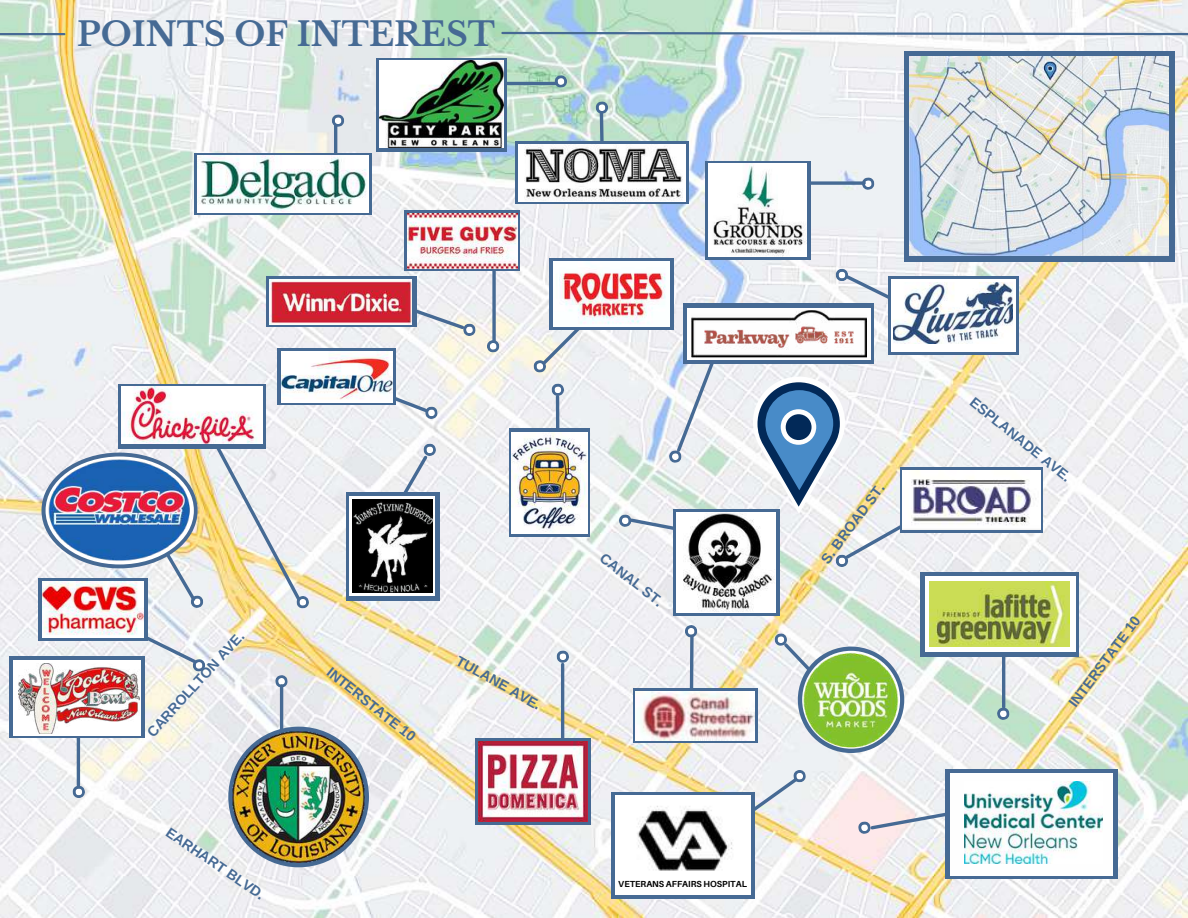
<style>
.page{position:relative;width:1188px;height:918px;background:#fff}
.page>*{position:absolute;margin:0;border:0;box-sizing:border-box;transform-origin:0 0}
.t1{font:700 32.85px "Libre Baskerville";color:#466a94}
.t2{font:700 14.25px "Arimo";color:#466a94}
.t3{font:700 8.85px "Aileron";color:#000}
</style>
<div class="page">
<img style="left:0;top:0;width:1188px;height:918px">
<hr style="left:0;top:33px;width:64px;height:2px;background:#466a94">
<svg style="left:500px;top:31px;width:688px;height:5px;background:#9bb1c2"></svg>
<svg style="left:997px;top:707px;width:13px;height:13px"></svg>
<svg style="left:72px;top:785px;width:13px;height:14px"></svg>
<svg style="left:556px;top:650px;width:14px;height:13px"></svg>
<svg style="left:486px;top:340px;width:14px;height:13px"></svg>
<svg style="left:861px;top:177px;width:14px;height:13px"></svg>
<svg style="left:331px;top:114px;width:14px;height:13px"></svg>
<svg style="left:554px;top:75px;width:14px;height:13px"></svg>
<svg style="left:551px;top:383px;width:14px;height:45px"></svg>
<svg style="left:509px;top:428px;width:81px;height:109px"></svg>
<img style="left:512px;top:432px;width:75px;height:101px">
<hr style="left:1002px;top:592px;width:3px;height:115px;background:#466a94">
<div style="left:921px;top:573px;width:158px;height:84px;background:#466a94"></div>
<svg style="left:925px;top:576px;width:150px;height:76px;background:#f6f9e3"></svg>
<img style="left:930px;top:582px;width:139px;height:64px">
<svg style="left:684px;top:625px;width:14px;height:64px"></svg>
<svg style="left:633px;top:689px;width:124px;height:54px"></svg>
<img style="left:636px;top:692px;width:119px;height:48px">
<svg style="left:774px;top:633px;width:92px;height:96px"></svg>
<div style="left:798px;top:647px;width:106px;height:106px;background:#466a94;border-radius:50%"></div>
<img style="left:801px;top:652px;width:101px;height:97px">
<svg style="left:858px;top:799px;width:87px;height:35px"></svg>
<div style="left:945px;top:769px;width:173px;height:110px;background:#466a94"></div>
<div style="left:950px;top:773px;width:163px;height:102px;background:#fefefe"></div>
<img style="left:964px;top:782px;width:139px;height:82px">
<hr style="left:561px;top:664px;width:3px;height:144px;background:#466a94">
<div style="left:475px;top:738px;width:116px;height:87px;background:linear-gradient(to right,#466a94,#466a94)"></div>
<img style="left:478px;top:742px;width:110px;height:79px">
<svg style="left:662px;top:769px;width:144px;height:108px"></svg>
<div style="left:611px;top:792px;width:144px;height:106px;background:#466a94"></div>
<div style="left:615px;top:795px;width:136px;height:100px;background:#fefefe"></div>
<img style="left:637px;top:806px;width:95px;height:65px">
<svg style="left:358px;top:288px;width:118px;height:49px"></svg>
<svg style="left:266px;top:276px;width:151px;height:51px"></svg>
<img style="left:270px;top:280px;width:142px;height:44px">
<div style="left:278px;top:348px;width:118px;height:57px;background:linear-gradient(to right,#466a94,#466a94)"></div>
<img style="left:281px;top:352px;width:112px;height:11px">
<img style="left:22px;top:457px;width:25px;height:106px">
<img style="left:47px;top:363px;width:391px;height:325px">
<div style="left:38px;top:578px;width:110px;height:63px;background:#466a94"></div>
<img style="left:43px;top:581px;width:100px;height:57px">
<hr style="left:77px;top:676px;width:3px;height:109px;background:#466a94">
<svg style="left:10px;top:657px;width:135px;height:81px"></svg>
<div style="left:14px;top:660px;width:127px;height:75px;background:#fff"></div>
<img style="left:18px;top:663px;width:121px;height:70px">
<hr style="left:280px;top:686px;width:3px;height:159px;background:#466a94">
<div style="left:228px;top:727px;width:141px;height:140px;background:#466a94;border-radius:50%"></div>
<img style="left:233px;top:731px;width:131px;height:132px">
<svg style="left:835px;top:268px;width:159px;height:84px"></svg>
<div style="left:888px;top:276px;width:131px;height:79px;background:#466a94"></div>
<div style="left:891px;top:280px;width:125px;height:72px;background:#fff"></div>
<img style="left:893px;top:283px;width:119px;height:60px">
<svg style="left:669px;top:346px;width:52px;height:117px"></svg>
<div style="left:683px;top:304px;width:191px;height:60px;background:#466a94"></div>
<div style="left:687px;top:308px;width:184px;height:51px;background:#fefefe"></div>
<img style="left:691px;top:311px;width:175px;height:47px">
<svg style="left:618px;top:514px;width:55px;height:28px"></svg>
<svg style="left:673px;top:510px;width:106px;height:106px"></svg>
<img style="left:677px;top:513px;width:99px;height:99px">
<svg style="left:753px;top:377px;width:224px;height:191px"></svg>
<svg style="left:900px;top:467px;width:143px;height:66px"></svg>
<img style="left:903px;top:470px;width:138px;height:59px">
<svg style="left:595px;top:101px;width:14px;height:41px"></svg>
<svg style="left:515px;top:142px;width:173px;height:62px"></svg>
<img style="left:518px;top:145px;width:168px;height:56px">
<svg style="left:533px;top:278px;width:96px;height:95px"></svg>
<div style="left:549px;top:258px;width:125px;height:72px;background:#466a94"></div>
<img style="left:553px;top:261px;width:117px;height:66px">
<svg style="left:811px;top:181px;width:53px;height:4px"></svg>
<svg style="left:705px;top:161px;width:106px;height:99px"></svg>
<img style="left:709px;top:164px;width:97px;height:93px">
<hr style="left:406px;top:82px;width:150px;height:3px;background:#466a94">
<div style="left:376px;top:58px;width:131px;height:93px;background:#466a94"></div>
<img style="left:379px;top:61px;width:125px;height:87px">
<hr style="left:334px;top:126px;width:3px;height:58px;background:#466a94">
<svg style="left:195px;top:153px;width:177px;height:62px"></svg>
<img style="left:198px;top:156px;width:171px;height:56px">
<svg style="left:492px;top:271px;width:4px;height:70px"></svg>
<svg style="left:405px;top:211px;width:115px;height:60px"></svg>
<img style="left:408px;top:213px;width:109px;height:55px">
<div style="left:904px;top:51px;width:270px;height:210px;background:#466a94"></div>
<img style="left:910px;top:56px;width:259px;height:200px">
<h1 class="t1" style="left:77px;top:15px;width:419px">POINTS OF INTEREST</h1>
<p class="t2" style="left:144px;top:729px;width:138px;rotate:-48deg">CARROLLTON AVE.</p>
<p class="t2" style="left:172px;top:824px;width:118px;rotate:34deg">EARHART BLVD.</p>
<p class="t2" style="left:334px;top:664px;width:111px;rotate:39deg">INTERSTATE 10</p>
<p class="t2" style="left:461px;top:653px;width:96px;rotate:29deg">TULANE AVE.</p>
<p class="t2" style="left:607px;top:550px;width:77px;rotate:38deg">CANAL ST.</p>
<p class="t3" style="left:618px;top:878px;width:130px">VETERANS AFFAIRS HOSPITAL</p>
<p class="t2" style="left:818px;top:557px;width:97px;rotate:-53deg">S. BROAD ST.</p>
<p class="t2" style="left:977px;top:394px;width:126px;rotate:39deg">ESPLANADE AVE.</p>
<p class="t2" style="left:1066px;top:700px;width:111px;rotate:-53deg">INTERSTATE 10</p>
</div>
